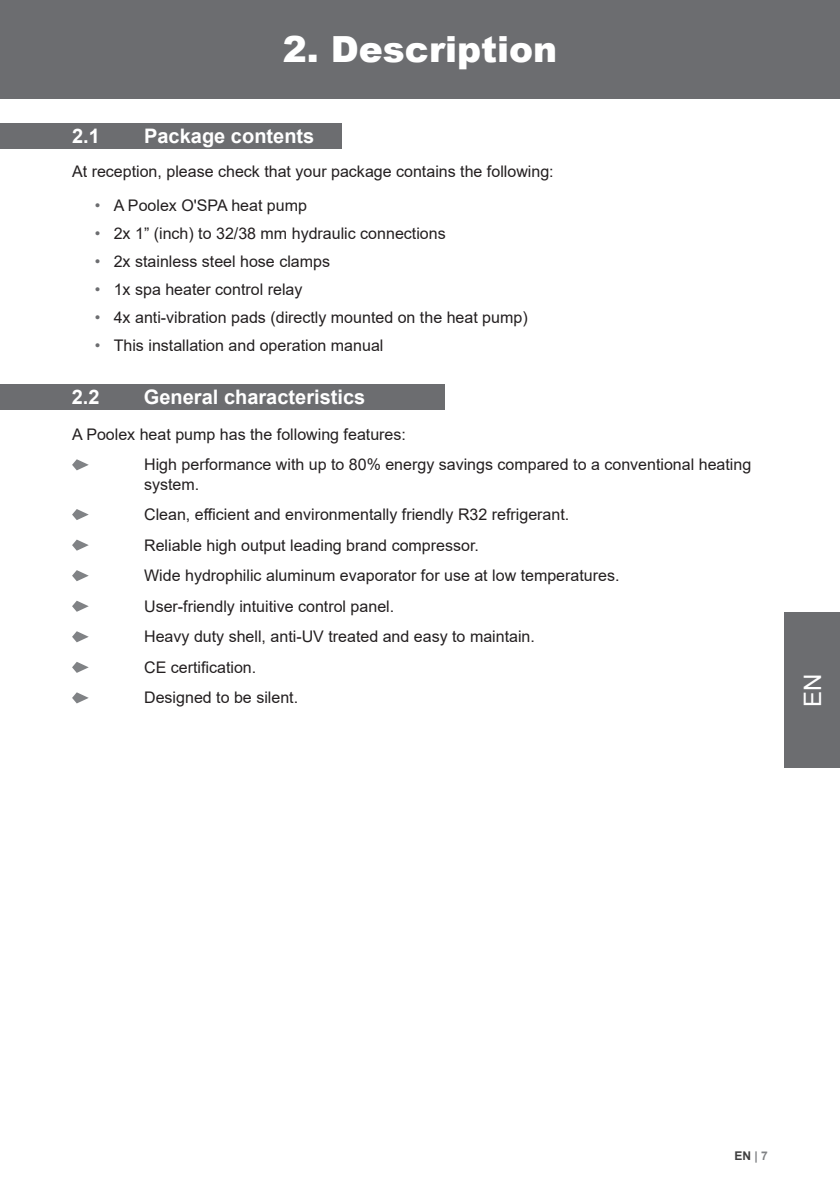
<style>
.page{position:relative;width:840px;height:1191px;background:#fff}
.page>*{position:absolute;margin:0;border:0;box-sizing:border-box;transform-origin:0 0}
.TITRE_Black{font:900 36px "Arial";color:#fff}
.t1{font:24px "Arial";color:#fff}
.t2{font:700 20px "Arial";color:#fff}
.Liste_Check{font:16px/19.2px "Arial";color:#231f20}
.t3{font:700 12px "Arial";color:#3e3e3f}
.s1{color:#6c6d70}
.s2{color:#808285}
</style>
<div class="page">
<div style="left:0;top:0;width:839px;height:98px;background:#6c6d70"></div>
<div style="left:784px;top:613px;width:55px;height:155px;background:#6c6d70"></div>
<div style="left:0;top:384px;width:444px;height:25px;background:#6c6d70"></div>
<svg style="left:72px;top:459px;width:17px;height:11px"></svg>
<svg style="left:72px;top:509px;width:17px;height:11px"></svg>
<svg style="left:72px;top:539px;width:17px;height:11px"></svg>
<svg style="left:72px;top:570px;width:17px;height:11px"></svg>
<svg style="left:72px;top:600px;width:17px;height:12px"></svg>
<svg style="left:72px;top:631px;width:17px;height:11px"></svg>
<svg style="left:72px;top:662px;width:17px;height:11px"></svg>
<svg style="left:72px;top:692px;width:17px;height:11px"></svg>
<div style="left:0;top:123px;width:341px;height:26px;background:#6c6d70"></div>
<p class="TITRE_Black" style="left:283px;top:23px;width:275px">2. Description</p>
<p class="t2" style="left:72px;top:122px;width:29px">2.1</p>
<p class="t2" style="left:144px;top:122px;width:172px">Package contents</p>
<p class="Liste_Check" style="left:72px;top:162px;width:483px">At reception, please check that your package contains the following:</p>
<p class="Liste_Check" style="left:95px;top:196px;width:214px"><span class="s1">•</span> A Poolex O'SPA heat pump</p>
<p class="Liste_Check" style="left:95px;top:224px;width:352px"><span class="s1">•</span> 2x 1” (inch) to 32/38 mm hydraulic connections</p>
<p class="Liste_Check" style="left:95px;top:252px;width:237px"><span class="s1">•</span> 2x stainless steel hose clamps</p>
<p class="Liste_Check" style="left:95px;top:280px;width:209px"><span class="s1">•</span> 1x spa heater control relay</p>
<p class="Liste_Check" style="left:95px;top:308px;width:434px"><span class="s1">•</span> 4x anti-vibration pads (directly mounted on the heat pump)</p>
<p class="Liste_Check" style="left:95px;top:336px;width:290px"><span class="s1">•</span> This installation and operation manual</p>
<p class="t2" style="left:72px;top:383px;width:29px">2.2</p>
<p class="t2" style="left:144px;top:383px;width:223px">General characteristics</p>
<p class="Liste_Check" style="left:72px;top:424px;width:335px">A Poolex heat pump has the following features:</p>
<p class="Liste_Check" style="left:144px;top:455px;width:608px">High performance with up to 80% energy savings compared to a conventional heating system.</p>
<p class="Liste_Check" style="left:144px;top:505px;width:426px">Clean, efficient and environmentally friendly R32 refrigerant.</p>
<p class="Liste_Check" style="left:144px;top:535px;width:336px">Reliable high output leading brand compressor.</p>
<p class="Liste_Check" style="left:144px;top:566px;width:476px">Wide hydrophilic aluminum evaporator for use at low temperatures.</p>
<p class="Liste_Check" style="left:144px;top:596px;width:251px">User-friendly intuitive control panel.</p>
<p class="Liste_Check" style="left:144px;top:627px;width:392px">Heavy duty shell, anti-UV treated and easy to maintain.</p>
<p class="Liste_Check" style="left:144px;top:657px;width:114px">CE certification.</p>
<p class="Liste_Check" style="left:144px;top:688px;width:155px">Designed to be silent.</p>
<h2 class="t1" style="left:795px;top:707px;width:35px;rotate:-90deg">EN</h2>
<p class="t3" style="left:734px;top:1147px;width:35px">EN <span class="s2">| 7</span></p>
</div>
